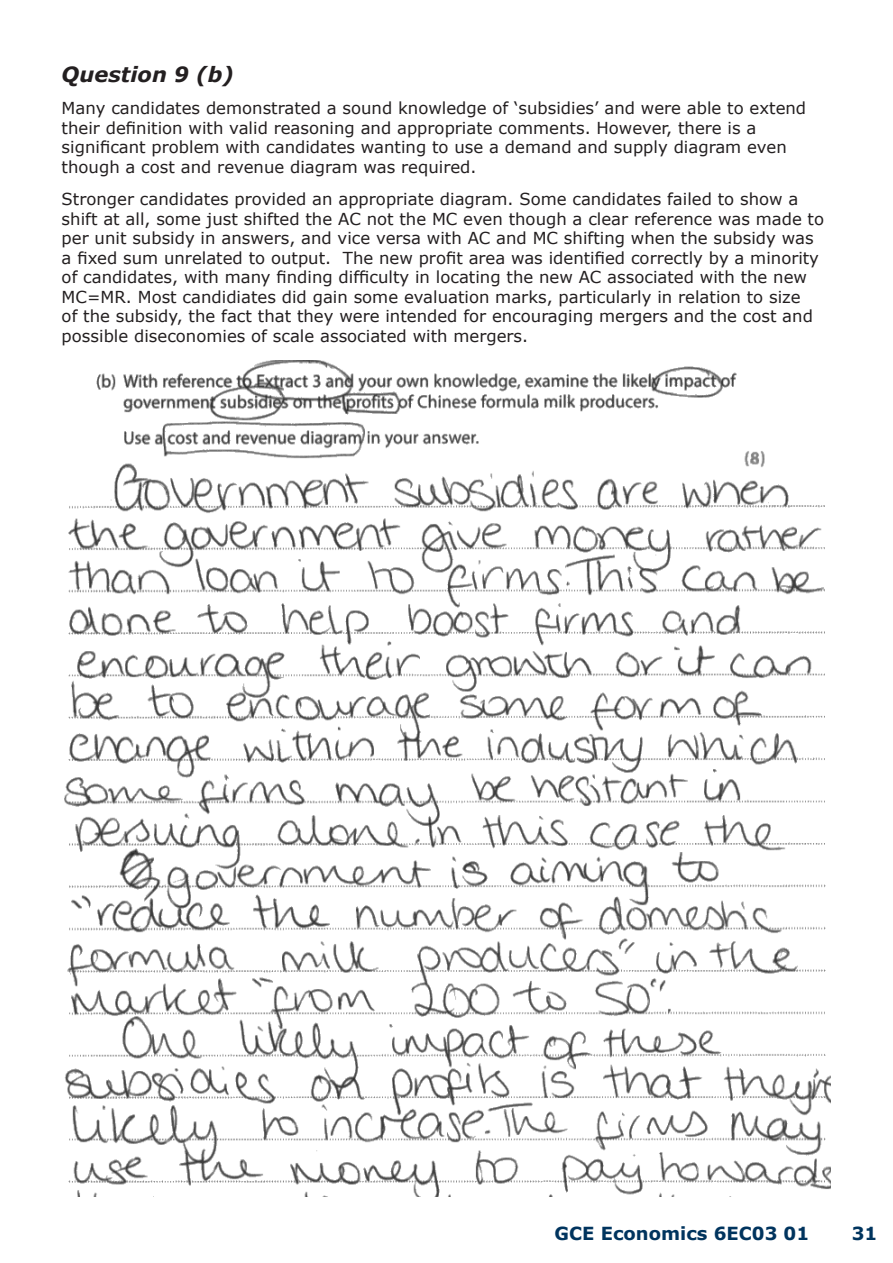
<style>
.page{position:relative;width:893px;height:1263px;background:#fff}
.page>*{position:absolute;margin:0;border:0;box-sizing:border-box;transform-origin:0 0}
.t1{font:italic 700 21px "Verdana";color:#231f20}
.t2{font:700 18px "Verdana";color:#00345e}
.t3{font:16.5px/19.5px "Verdana";color:#231f20}
</style>
<div class="page">
<img style="left:65px;top:361px;width:765px;height:835px">
<p class="t1" style="left:62px;top:59px;width:174px">Question 9 (b)</p>
<p class="t3" style="left:62px;top:98px;width:746px">Many candidates demonstrated a sound knowledge of ‘subsidies’ and were able to extend their definition with valid reasoning and appropriate comments. However, there is a significant problem with candidates wanting to use a demand and supply diagram even though a cost and revenue diagram was required.</p>
<p class="t3" style="left:62px;top:189px;width:764px">Stronger candidates provided an appropriate diagram. Some candidates failed to show a shift at all, some just shifted the AC not the MC even though a clear reference was made to per unit subsidy in answers, and vice versa with AC and MC shifting when the subsidy was a fixed sum unrelated to output. The new profit area was identified correctly by a minority of candidates, with many finding difficulty in locating the new AC associated with the new MC=MR. Most candidiates did gain some evaluation marks, particularly in relation to size<br>of the subsidy, the fact that they were intended for encouraging mergers and the cost and possible diseconomies of scale associated with mergers.</p>
<p class="t2" style="left:555px;top:1221px;width:256px">GCE Economics 6EC03 01</p>
<p class="t2" style="left:852px;top:1221px;width:27px">31</p>
</div>
